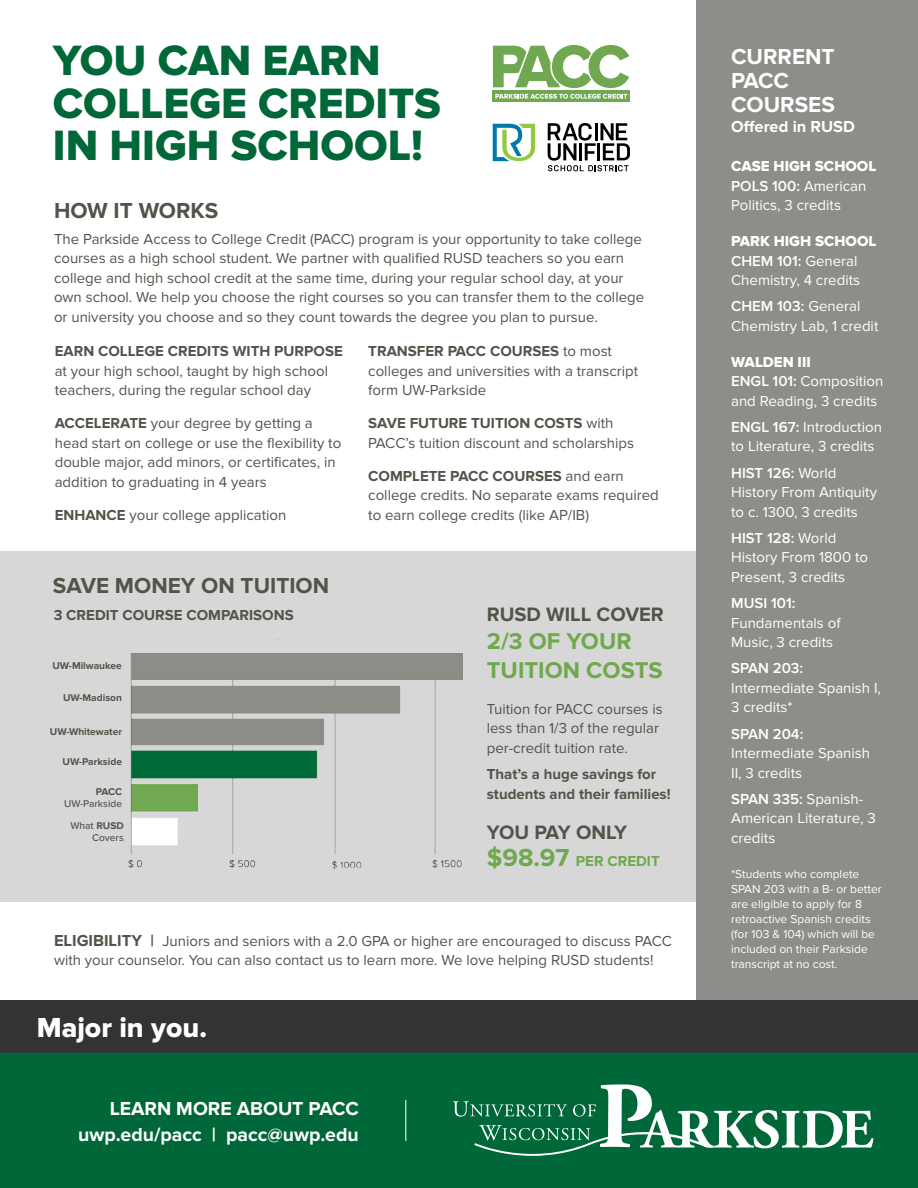
<style>
.page{position:relative;width:918px;height:1188px;background:#fff}
.page>*{position:absolute;margin:0;border:0;box-sizing:border-box;transform-origin:0 0}
.t1{font:43.95px/42.5px "Proxima Nova Extrabld";color:#006838}
.t2{font:28.5px "Proxima Nova Extrabld";color:#fff}
.t3{font:700 23.7px/28.5px "Proxima Nova";color:#70a84d}
.t4{font:700 22.5px "Proxima Nova";color:#54534a}
.t5{font:700 22.5px/24px "Proxima Nova";color:#fff}
.t6{font:700 20.1px "Proxima Nova";color:#54534a}
.t7{font:700 20.1px "Proxima Nova";letter-spacing:-.04em;color:#54534a}
.t8{font:700 19.5px/25.5px "Proxima Nova";color:#fff;text-align:right}
.t9{font:700 16.5px "Proxima Nova";color:#fff}
.t10{font:15px/19.5px "Proxima Nova";color:#54534a}
.t11{font:15px/19.5px "Proxima Nova";color:#fff}
.t12{font:700 15px/19.5px "Proxima Nova";color:#54534a}
.t13{font:15px "Proxima Nova Extrabld";color:#fff}
.t14{font:600 15px "Proxima Nova";color:#fff}
.t15{font:700 15px "Proxima Nova";color:#70a84d}
.t16{font:12px/15px "Proxima Nova";color:#fff}
.t17{font:700 10.2px "Proxima Nova";color:#54534a}
.t18{font:500 10.2px/22.4px "Proxima Nova";color:#54534a;text-align:right}
.s1{font-weight:700}
.s2{font-size:25.5px}
.s3{font-weight:700;font-size:16.5px}
.s4{font-weight:600}
</style>
<div class="page">
<div style="left:0;top:551px;width:918px;height:351px;background:#d6d7d6"></div>
<div style="left:697px;top:0;width:221px;height:1000px;background:#8c8e89"></div>
<svg style="left:493px;top:45px;width:136px;height:43px"></svg>
<div style="left:493px;top:90px;width:137px;height:12px;background:#6fa851"></div>
<svg style="left:495px;top:94px;width:132px;height:5px"></svg>
<svg style="left:548px;top:123px;width:82px;height:48px"></svg>
<svg style="left:493px;top:124px;width:42px;height:37px"></svg>
<img style="left:128px;top:639px;width:335px;height:231px">
<div style="left:0;top:1000px;width:918px;height:54px;background:#333"></div>
<div style="left:0;top:1053px;width:918px;height:135px;background:#006838"></div>
<svg style="left:453px;top:1084px;width:420px;height:72px"></svg>
<hr style="left:405px;top:1100px;width:1px;height:41px;background:#fff">
<h1 class="t1" style="left:53px;top:41px;width:389px">YOU CAN EARN<br>COLLEGE CREDITS<br>IN HIGH SCHOOL!</h1>
<h3 class="t4" style="left:54px;top:197px;width:166px">HOW IT WORKS</h3>
<p class="t10" style="left:54px;top:229px;width:592px">The Parkside Access to College Credit (PACC) program is your opportunity to take college courses as a high school student. We partner with qualified RUSD teachers so you earn college and high school credit at the same time, during your regular school day, at your own school. We help you choose the right courses so you can transfer them to the college or university you choose and so they count towards the degree you plan to pursue.</p>
<p class="t12" style="left:55px;top:342px;width:290px">EARN COLLEGE CREDITS WITH PURPOSE</p>
<p class="t10" style="left:55px;top:361px;width:275px">at your high school, taught by high school teachers, during the regular school day</p>
<p class="t10" style="left:55px;top:414px;width:288px"><span class="s1">ACCELERATE</span> your degree by getting a head start on college or use the flexibility to double major, add minors, or certificates, in addition to graduating in 4 years</p>
<p class="t10" style="left:55px;top:505px;width:233px"><span class="s1">ENHANCE</span> your college application</p>
<h3 class="t4" style="left:53px;top:572px;width:278px">SAVE MONEY ON TUITION</h3>
<p class="t12" style="left:54px;top:605px;width:242px">3 CREDIT COURSE COMPARISONS</p>
<p class="t17" style="left:52px;top:659px;width:71px">UW-Milwaukee</p>
<p class="t17" style="left:63px;top:691px;width:60px">UW-Madison</p>
<p class="t17" style="left:50px;top:725px;width:74px">UW-Whitewater</p>
<p class="t17" style="left:63px;top:755px;width:61px">UW-Parkside</p>
<p class="t17" style="left:96px;top:785px;width:28px">PACC</p>
<p class="t18" style="left:64px;top:792px;width:61px">UW-Parkside<br>What <span class="s1">RUSD</span></p>
<p class="t18" style="left:92px;top:827px;width:33px">Covers</p>
<p class="t10" style="left:368px;top:342px;width:271px"><span class="s1">TRANSFER PACC COURSES</span> to most colleges and universities with a transcript form UW-Parkside</p>
<p class="t10" style="left:368px;top:414px;width:267px"><span class="s1">SAVE FUTURE TUITION COSTS</span> with<br>PACC’s tuition discount and scholarships</p>
<p class="t10" style="left:368px;top:466px;width:292px"><span class="s1">COMPLETE PACC COURSES</span> and earn college credits. No separate exams required to earn college credits (like AP/IB)</p>
<h3 class="t6" style="left:487px;top:602px;width:178px">RUSD WILL COVER</h3>
<h3 class="t3" style="left:487px;top:628px;width:177px">2/3 OF YOUR<br>TUITION COSTS</h3>
<p class="t10" style="left:487px;top:699px;width:178px">Tuition for PACC courses is less than 1/3 of the regular per-credit tuition rate.</p>
<p class="t12" style="left:487px;top:765px;width:185px">That’s a huge savings for students and their families!</p>
<h3 class="t7" style="left:487px;top:821px;width:142px">YOU PAY ONLY</h3>
<p class="t15" style="left:487px;top:853px;width:174px"><span class="s2">$98.97</span> PER CREDIT</p>
<p class="t10" style="left:54px;top:931px;width:619px"><span class="s3">ELIGIBILITY |</span> Juniors and seniors with a 2.0 GPA or higher are encouraged to discuss PACC with your counselor. You can also contact us to learn more. We love helping RUSD students!</p>
<h2 class="t2" style="left:37px;top:1011px;width:172px">Major in you.</h2>
<h3 class="t8" style="left:78px;top:1097px;width:282px">LEARN MORE ABOUT PACC uwp.edu/pacc | pacc@uwp.edu</h3>
<h3 class="t5" style="left:731px;top:45px;width:105px">CURRENT<br>PACC<br>COURSES</h3>
<p class="t9" style="left:731px;top:117px;width:125px">Offered in RUSD</p>
<p class="t13" style="left:731px;top:158px;width:147px">CASE HIGH SCHOOL</p>
<p class="t11" style="left:731px;top:176px;width:137px"><span class="s4">POLS 100:</span> American<br>Politics, 3 credits</p>
<p class="t13" style="left:731px;top:233px;width:147px">PARK HIGH SCHOOL</p>
<p class="t11" style="left:731px;top:251px;width:130px"><span class="s4">CHEM 101:</span> General<br>Chemistry, 4 credits</p>
<p class="t11" style="left:731px;top:297px;width:149px"><span class="s4">CHEM 103:</span> General<br>Chemistry Lab, 1 credit</p>
<p class="t13" style="left:731px;top:353px;width:81px">WALDEN III</p>
<p class="t11" style="left:731px;top:372px;width:154px"><span class="s4">ENGL 101:</span> Composition and Reading, 3 credits</p>
<p class="t11" style="left:731px;top:417px;width:152px"><span class="s4">ENGL 167:</span> Introduction to Literature, 3 credits</p>
<p class="t11" style="left:731px;top:463px;width:147px"><span class="s4">HIST 126:</span> World<br>History From Antiquity to c. 1300, 3 credits</p>
<p class="t11" style="left:731px;top:528px;width:138px"><span class="s4">HIST 128:</span> World<br>History From 1800 to<br>Present, 3 credits</p>
<p class="t14" style="left:731px;top:594px;width:66px">MUSI 101:</p>
<p class="t11" style="left:731px;top:613px;width:111px">Fundamentals of<br>Music, 3 credits</p>
<p class="t14" style="left:731px;top:660px;width:74px">SPAN 203:</p>
<p class="t11" style="left:731px;top:678px;width:151px">Intermediate Spanish I,<br>3 credits*</p>
<p class="t14" style="left:731px;top:725px;width:74px">SPAN 204:</p>
<p class="t11" style="left:731px;top:744px;width:141px">Intermediate Spanish<br>II, 3 credits</p>
<p class="t11" style="left:731px;top:789px;width:146px"><span class="s4">SPAN 335:</span> Spanish-<br>American Literature, 3 credits</p>
<p class="t16" style="left:731px;top:867px;width:152px">*Students who complete<br>SPAN 203 with a B- or better are eligible to apply for 8 retroactive Spanish credits (for 103 &amp; 104) which will be included on their Parkside transcript at no cost.</p>
</div>
